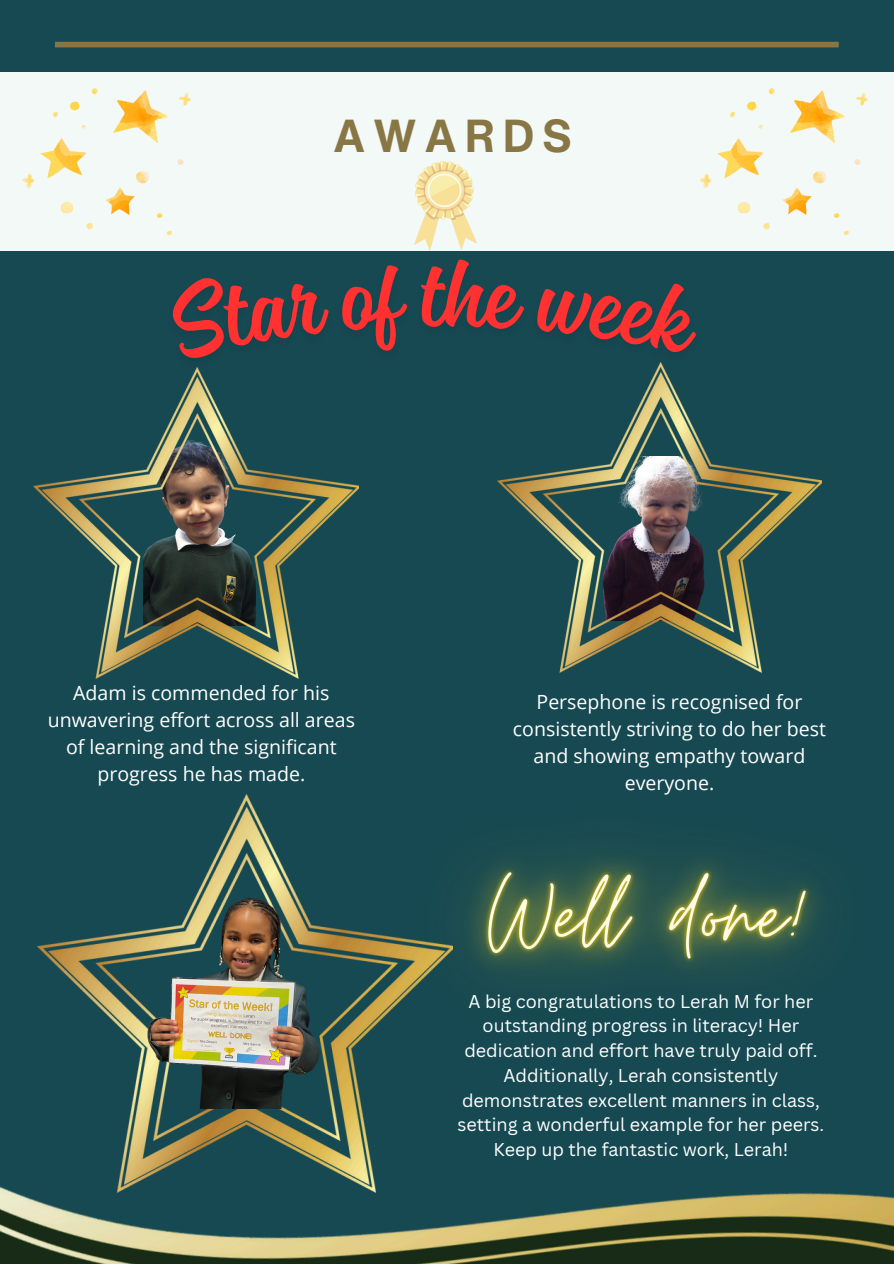
<style>
.page{position:relative;width:894px;height:1264px;background:#fff}
.page>*{position:absolute;margin:0;border:0;box-sizing:border-box;transform-origin:0 0}
.t1{font:700 45px "Helvetica Now Text";letter-spacing:.17em;color:#874}
.t2{font:19.5px/27px "Open Sans";color:#fff;text-align:center}
.t3{font:18px/24.8px "Canva Sans";color:#fff;text-align:center}
</style>
<div class="page">
<div style="left:0;top:0;width:893px;height:1263px;background:#174952"></div>
<img style="left:0;top:672px;width:893px;height:591px">
<div style="left:55px;top:42px;width:783px;height:5px;background:#874"></div>
<div style="left:0;top:72px;width:893px;height:179px;background:#f3f9f7"></div>
<img style="left:415px;top:162px;width:59px;height:72px">
<img style="left:700px;top:88px;width:168px;height:147px">
<img style="left:22px;top:88px;width:169px;height:146px">
<img style="left:34px;top:391px;width:324px;height:287px">
<img style="left:167px;top:234px;width:559px;height:157px">
<img style="left:497px;top:362px;width:324px;height:310px">
<img style="left:37px;top:794px;width:415px;height:398px">
<img style="left:339px;top:697px;width:554px;height:437px">
<img style="left:131px;top:860px;width:227px;height:248px">
<svg style="left:167px;top:274px;width:164px;height:87px"></svg>
<svg style="left:340px;top:264px;width:69px;height:87px"></svg>
<svg style="left:420px;top:258px;width:105px;height:72px"></svg>
<svg style="left:535px;top:280px;width:170px;height:76px"></svg>
<p class="t1" style="left:333px;top:102px;width:240px">AWARDS</p>
<p class="t2" style="left:48px;top:678px;width:309px">Adam is commended for his unwavering effort across all areas of learning and the significant progress he has made.</p>
<p class="t2" style="left:513px;top:687px;width:314px">Persephone is recognised for consistently striving to do her best and showing empathy toward everyone.</p>
<p class="t3" style="left:457px;top:988px;width:368px">A big congratulations to Lerah M for her outstanding progress in literacy! Her dedication and effort have truly paid off.<br>Additionally, Lerah consistently demonstrates excellent manners in class, setting a wonderful example for her peers.<br>Keep up the fantastic work, Lerah!</p>
</div>
